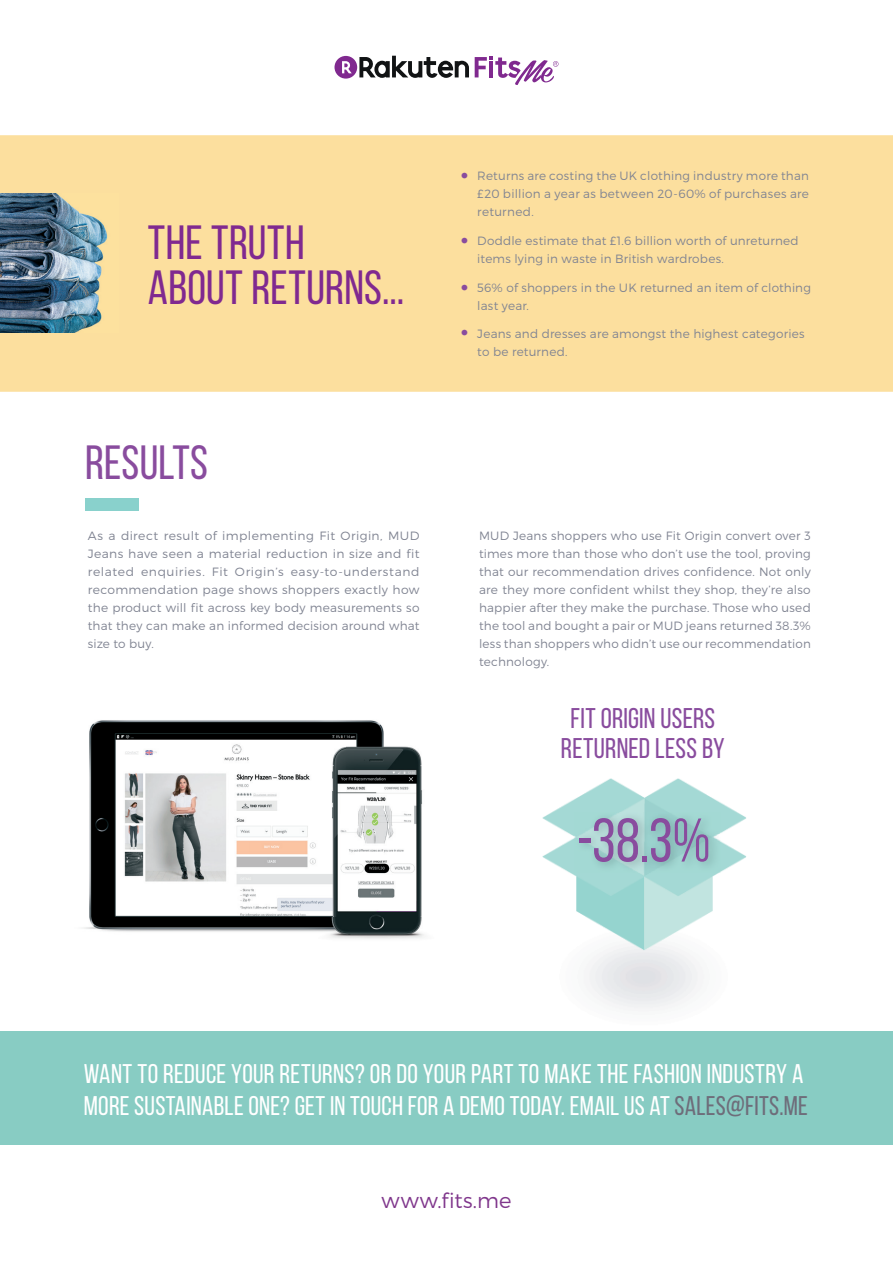
<style>
.page{position:relative;width:893px;height:1263px;background:#fff}
.page>*{position:absolute;margin:0;border:0;box-sizing:border-box;transform-origin:0 0}
.t1{font:61.5px "Bebas Neue";color:#894c9e}
.t2{font:48px/45px "Bebas Neue";letter-spacing:.005em;color:#802990}
.t3{font:48px "Bebas Neue";letter-spacing:.005em;color:#894c9e}
.t4{font:28.5px/30px "Bebas Neue";letter-spacing:.005em;color:#894c9e;text-align:center}
.t5{font:27px/31.5px "Bebas Neue";letter-spacing:.01em;color:#fff}
.t6{font:27px/46.2px "Bebas Neue";color:#894c9e;text-align:justify}
.t7{font:300 21px "Montserrat";letter-spacing:.035em;color:#80378c}
.t8{font:300 12px/18px "Montserrat";letter-spacing:.015em;color:#808492;text-align:justify}
.s1{color:#6e6d7a}
</style>
<div class="page">
<img style="left:542px;top:778px;width:204px;height:231px">
<div style="left:85px;top:498px;width:53px;height:13px;background:#89d1cc"></div>
<div style="left:0;top:135px;width:893px;height:257px;background:#fcdf9e"></div>
<img style="left:0;top:194px;width:118px;height:138px">
<img style="left:84px;top:720px;width:340px;height:219px">
<div style="left:0;top:1031px;width:893px;height:114px;background:#88ccc3"></div>
<img style="left:575px;top:812px;width:145px;height:60px">
<div style="left:334px;top:56px;width:23px;height:23px;background:#80298f;border-radius:50%"></div>
<svg style="left:342px;top:61px;width:10px;height:12px"></svg>
<svg style="left:359px;top:56px;width:110px;height:22px"></svg>
<svg style="left:475px;top:56px;width:83px;height:29px"></svg>
<h2 class="t2" style="left:148px;top:220px;width:258px">THE TRUTH<br>ABOUT RETURNS...</h2>
<h2 class="t3" style="left:85px;top:436px;width:125px">RESULTS</h2>
<h3 class="t6" style="left:460px;top:153px;width:10px">•</h3>
<p class="t8" style="left:477px;top:167px;width:333px">Returns are costing the UK clothing industry more than £20 billion a year as between 20-60% of purchases are returned.</p>
<h3 class="t6" style="left:460px;top:217px;width:10px">• • •</h3>
<p class="t8" style="left:477px;top:231px;width:323px">Doddle estimate that £1.6 billion worth of unreturned items lying in waste in British wardrobes.</p>
<p class="t8" style="left:477px;top:279px;width:335px">56% of shoppers in the UK returned an item of clothing last year.</p>
<p class="t8" style="left:477px;top:324px;width:329px">Jeans and dresses are amongst the highest categories to be returned.</p>
<p class="t8" style="left:88px;top:527px;width:333px">As a direct result of implementing Fit Origin, MUD Jeans have seen a material reduction in size and fit related enquiries. Fit Origin’s easy-to-understand recommendation page shows shoppers exactly how the product will fit across key body measurements so that they can make an informed decision around what size to buy.</p>
<p class="t8" style="left:479px;top:527px;width:333px">MUD Jeans shoppers who use Fit Origin convert over 3 times more than those who don’t use the tool, proving that our recommendation drives confidence. Not only are they more confident whilst they shop, they’re also happier after they make the purchase. Those who used the tool and bought a pair or MUD jeans returned 38.3% less than shoppers who didn’t use our recommendation technology.</p>
<h3 class="t4" style="left:561px;top:703px;width:165px">FIT ORIGIN USERS<br>RETURNED LESS BY</h3>
<h1 class="t1" style="left:577px;top:807px;width:135px">-38.3%</h1>
<h3 class="t5" style="left:84px;top:1058px;width:725px">WANT TO REDUCE YOUR RETURNS? OR DO YOUR PART TO MAKE THE FASHION INDUSTRY A<br>MORE SUSTAINABLE ONE? GET IN TOUCH FOR A DEMO TODAY. EMAIL US AT <span class="s1">SALES@FITS.ME</span></h3>
<h3 class="t7" style="left:381px;top:1188px;width:132px">www.fits.me</h3>
</div>
